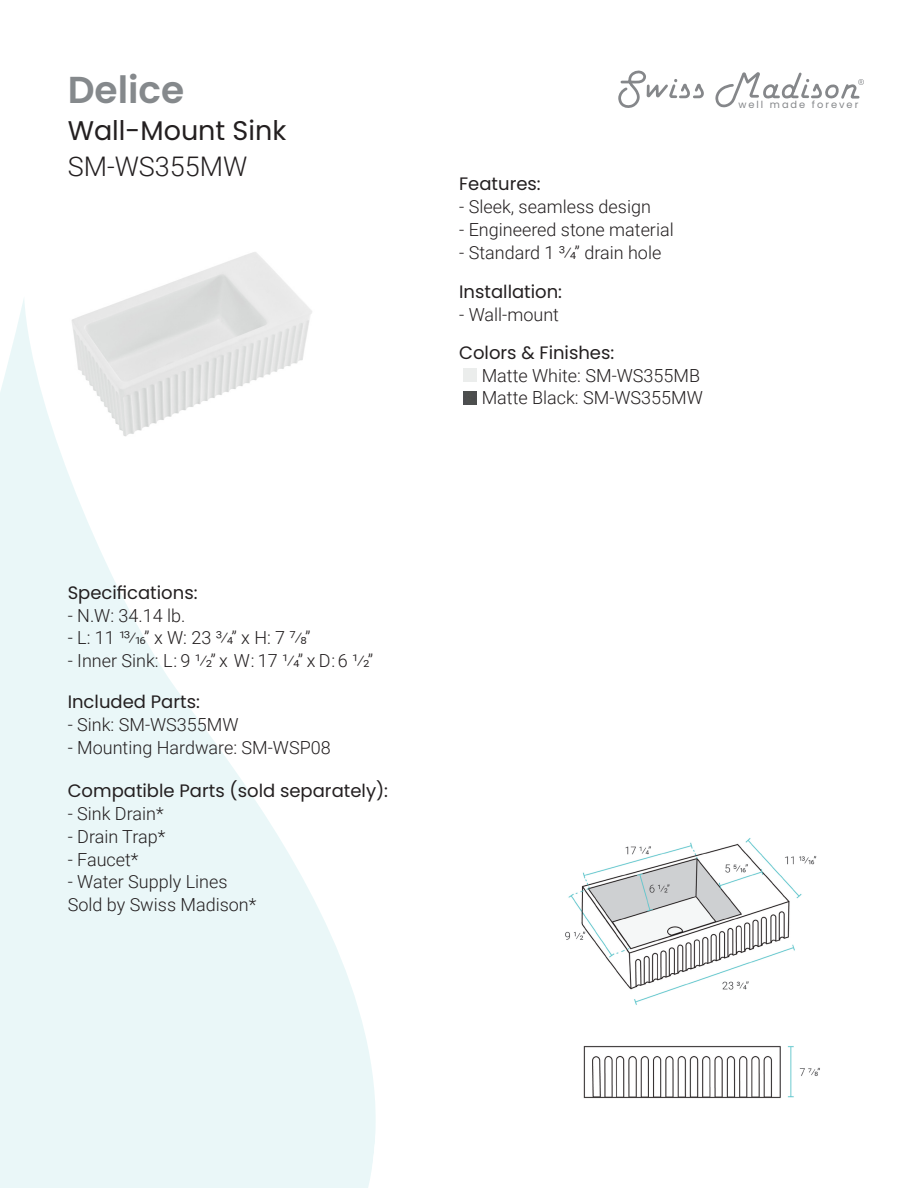
<style>
.page{position:relative;width:918px;height:1188px;background:#fff}
.page>*{position:absolute;margin:0;border:0;box-sizing:border-box;transform-origin:0 0}
.t1{font:600 37.5px "Poppins";color:#85898c}
.t2{font:27px "Poppins";color:#231f20}
.t3{font:300 27px "Roboto";color:#231f20}
.t4{font:300 18px "Roboto";color:#231f20}
.t5{font:18px "Poppins";color:#231f20}
.t6{font:9.9px "Poppins";letter-spacing:.2em;color:#85878a}
</style>
<div class="page">
<svg style="left:618px;top:71px;width:86px;height:37px"></svg>
<svg style="left:715px;top:72px;width:149px;height:36px"></svg>
<svg style="left:0;top:296px;width:376px;height:892px;fill:#eaf7f8"></svg>
<img style="left:565px;top:838px;width:255px;height:261px">
<img style="left:463px;top:391px;width:14px;height:13px">
<p class="t1" style="left:68px;top:68px;width:118px">Delice</p>
<p class="t2" style="left:68px;top:114px;width:220px">Wall-Mount Sink</p>
<p class="t3" style="left:68px;top:148px;width:181px">SM-WS355MW</p>
<p class="t5" style="left:68px;top:582px;width:131px">Specifications:</p>
<p class="t4" style="left:68px;top:603px;width:119px">- N.W: 34.14 lb.</p>
<p class="t4" style="left:68px;top:625px;width:245px">- L: 11 13/16” x W: 23 3/4” x H: 7 7/8”</p>
<p class="t4" style="left:68px;top:648px;width:307px">- Inner Sink: L : 9 1/2” x W : 17 1/4” x D : 6 1/2”</p>
<p class="t5" style="left:68px;top:692px;width:134px">Included Parts:</p>
<p class="t4" style="left:68px;top:712px;width:172px">- Sink: SM-WS355MW</p>
<p class="t4" style="left:68px;top:735px;width:265px">- Mounting Hardware: SM-WSP08</p>
<p class="t5" style="left:68px;top:781px;width:322px">Compatible Parts (sold separately):</p>
<p class="t4" style="left:68px;top:801px;width:97px">- Sink Drain*</p>
<p class="t4" style="left:68px;top:824px;width:99px">- Drain Trap*</p>
<p class="t4" style="left:68px;top:847px;width:72px">- Faucet*</p>
<p class="t4" style="left:68px;top:869px;width:161px">- Water Supply Lines</p>
<p class="t4" style="left:68px;top:892px;width:190px">Sold by Swiss Madison*</p>
<p class="t5" style="left:459px;top:174px;width:83px">Features:</p>
<p class="t4" style="left:459px;top:194px;width:193px">- Sleek, seamless design</p>
<p class="t4" style="left:459px;top:217px;width:216px">- Engineered stone material</p>
<p class="t4" style="left:459px;top:240px;width:204px">- Standard 1 3/4” drain hole</p>
<p class="t5" style="left:459px;top:281px;width:104px">Installation:</p>
<p class="t4" style="left:459px;top:302px;width:101px">- Wall-mount</p>
<p class="t5" style="left:459px;top:342px;width:157px">Colors &amp; Finishes:</p>
<p class="t4" style="left:482px;top:363px;width:220px">Matte White: SM-WS355MB</p>
<p class="t4" style="left:482px;top:385px;width:223px">Matte Black: SM-WS355MW</p>
<p class="t6" style="left:738px;top:99px;width:122px">well made forever</p>
</div>
